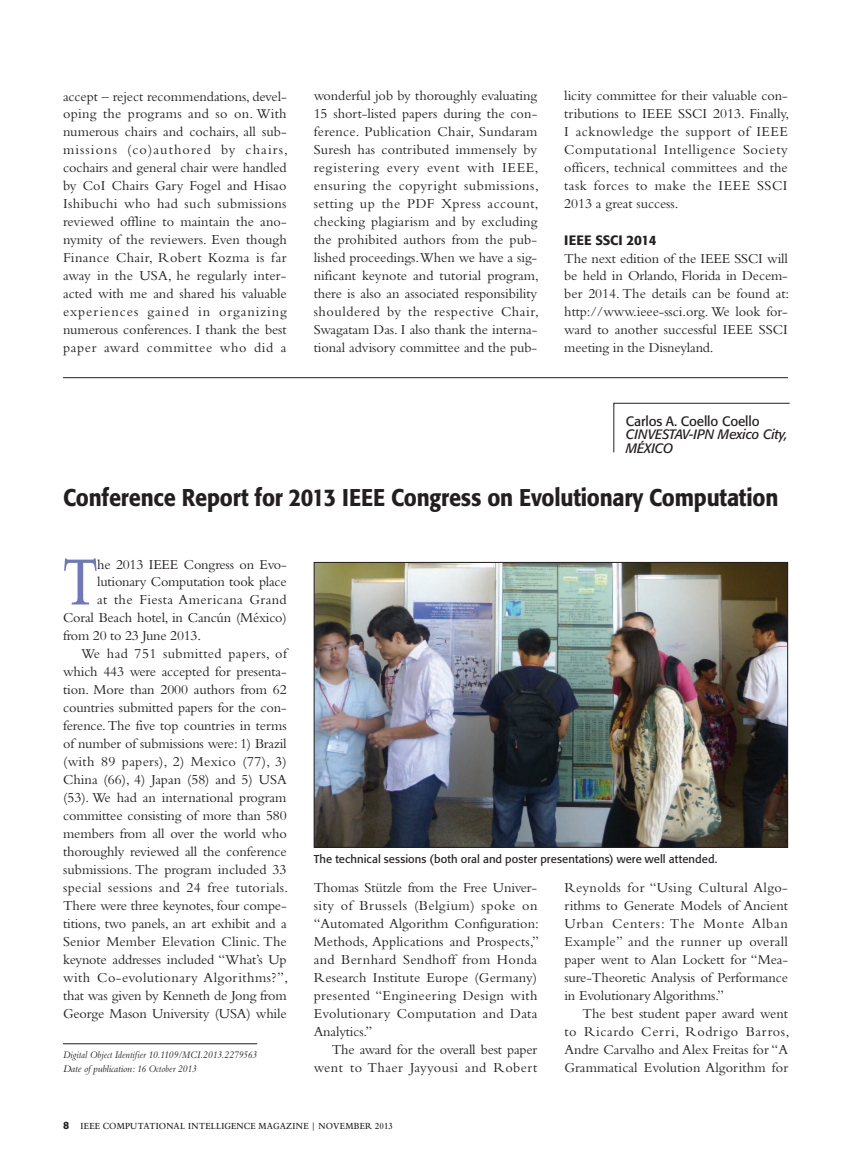
<style>
.page{position:relative;width:851px;height:1161px;background:#fff}
.page>*{position:absolute;margin:0;border:0;box-sizing:border-box;transform-origin:0 0}
.t1{font:600 72.15px "Bembo Std";color:#6e78ba;scale:.7 1}
.t2{font:500 24px "Formata";letter-spacing:-.01em;color:#231f20;scale:.9 1}
.t3{font:14.25px/18px "Bembo Std";letter-spacing:-.005em;color:#231f20;text-align:justify}
.t4{font:14.25px "Bembo Std";letter-spacing:.025em;color:#231f20}
.t5{font:14.25px "Bembo Std";letter-spacing:.03em;color:#231f20}
.t6{font:14.25px "Bembo Std";letter-spacing:.02em;color:#231f20}
.t7{font:italic 13.5px/13.5px "Formata";letter-spacing:-.01em;color:#231f20}
.t8{font:13.5px "Formata";letter-spacing:-.01em;color:#231f20}
.t9{font:500 13.5px "Formata";letter-spacing:-.02em;color:#231f20}
.t10{font:11.25px "Formata";letter-spacing:.01em;color:#231f20}
.t11{font:italic 10.5px/14.9px "Bembo Std";color:#231f20;scale:.9 1}
.t12{font:600 9.75px "Bembo Std";letter-spacing:.025em;color:#231f20;scale:.9 1}
.s1{font-family:"Formata";font-weight:500;font-size:10.5px}
</style>
<div class="page">
<hr style="left:63px;top:377px;width:725px;height:1px;background:#231f20">
<svg style="left:613px;top:403px;width:177px;height:50px"></svg>
<hr style="left:63px;top:1043px;width:194px;height:1px;background:#231f20">
<img style="left:316px;top:564px;width:470px;height:282px">
<div style="left:314px;top:562px;width:474px;height:286px;border:1px solid #231f20"></div>
<p class="t3" style="left:63px;top:87px;width:226px">accept – reject recommendations, devel&shy;oping the programs and so on. With numerous chairs and cochairs, all sub&shy;missions (co)authored by chairs, cochairs and general chair were handled by CoI Chairs Gary Fogel and Hisao Ishibuchi who had such submissions reviewed offline to maintain the ano&shy;nymity of the reviewers. Even though Finance Chair, Robert Kozma is far away in the USA, he regularly inter&shy;acted with me and shared his valuable experiences gained in organizing numerous conferences. I thank the best paper award committee who did a</p>
<p class="t3" style="left:314px;top:87px;width:227px;text-align:left">wonderful job by thoroughly evaluating 15 short-listed papers during the con&shy;ference. Publication Chair, Sundaram Suresh has contributed immensely by registering every event with IEEE, ensuring the copyright submissions, setting up the PDF Xpress account, checking plagiarism and by excluding the prohibited authors from the pub&shy;lished proceedings.When we have a sig&shy;nificant keynote and tutorial program, there is also an associated responsibility shouldered by the respective Chair, Swagatam Das. I also thank the interna&shy;tional advisory committee and the pub-</p>
<p class="t3" style="left:564px;top:87px;width:226px">licity committee for their valuable con&shy;tributions to IEEE SSCI 2013. Finally, I acknowledge the support of IEEE Computational Intelligence Society officers, technical committees and the task forces to make the IEEE SSCI 2013 a great success.</p>
<p class="t9" style="left:564px;top:231px;width:94px">IEEE SSCI 2014</p>
<p class="t3" style="left:564px;top:249px;width:226px">The next edition of the IEEE SSCI will be held in Orlando, Florida in Decem&shy;ber 2014. The details can be found at: http://www.ieee-ssci.org. We look for&shy;ward to another successful IEEE SSCI meeting in the Disneyland.</p>
<p class="t8" style="left:626px;top:413px;width:135px">Carlos A. Coello Coello</p>
<p class="t7" style="left:626px;top:428px;width:163px">CINVESTAV-IPN Mexico City,<br>MÉXICO</p>
<h2 class="t2" style="left:63px;top:483px;width:796px">Conference Report for 2013 IEEE Congress on Evolutionary Computation</h2>
<h1 class="t1" style="left:63px;top:542px;width:48px">T</h1>
<p class="t3" style="left:97px;top:555px;width:191px">he 2013 IEEE Congress on Evo-</p>
<p class="t3" style="left:97px;top:573px;width:191px">lutionary Computation took place</p>
<p class="t4" style="left:97px;top:592px;width:191px">at the Fiesta Americana Grand</p>
<p class="t3" style="left:63px;top:609px;width:225px">Coral Beach hotel, in Cancún (México)</p>
<p class="t3" style="left:63px;top:627px;width:139px">from 20 to 23 June 2013.</p>
<p class="t4" style="left:81px;top:646px;width:207px">We had 751 submitted papers, of</p>
<p class="t3" style="left:63px;top:663px;width:225px">which 443 were accepted for presenta-</p>
<p class="t3" style="left:63px;top:681px;width:225px">tion. More than 2000 authors from 62</p>
<p class="t3" style="left:63px;top:699px;width:225px">countries submitted papers for the con-</p>
<p class="t3" style="left:63px;top:717px;width:225px">ference. The five top countries in terms</p>
<p class="t3" style="left:63px;top:735px;width:225px">of number of submissions were: 1) Brazil</p>
<p class="t6" style="left:63px;top:754px;width:225px">(with 89 papers), 2) Mexico (77), 3)</p>
<p class="t3" style="left:63px;top:771px;width:225px">China (66), 4) Japan (58) and 5) USA</p>
<p class="t3" style="left:63px;top:789px;width:225px">(53). We had an international program</p>
<p class="t3" style="left:63px;top:807px;width:225px">committee consisting of more than 580</p>
<p class="t3" style="left:63px;top:825px;width:225px">members from all over the world who</p>
<p class="t3" style="left:63px;top:843px;width:225px">thoroughly reviewed all the conference</p>
<p class="t3" style="left:63px;top:861px;width:225px">submissions. The program included 33</p>
<p class="t4" style="left:63px;top:880px;width:226px">special sessions and 24 free tutorials.</p>
<p class="t3" style="left:63px;top:897px;width:225px">There were three keynotes, four compe-</p>
<p class="t3" style="left:63px;top:915px;width:225px">titions, two panels, an art exhibit and a</p>
<p class="t3" style="left:63px;top:933px;width:225px">Senior Member Elevation Clinic. The</p>
<p class="t3" style="left:63px;top:951px;width:225px">keynote addresses included “What’s Up</p>
<p class="t5" style="left:63px;top:970px;width:226px">with Co-evolutionary Algorithms?”,</p>
<p class="t3" style="left:63px;top:987px;width:225px">that was given by Kenneth de Jong from</p>
<p class="t3" style="left:63px;top:1005px;width:225px">George Mason University (USA) while</p>
<p class="t11" style="left:63px;top:1047px;width:217px">Digital Object Identifier 10.1109/MCI.2013.2279563<br>Date of publication: 16 October 2013</p>
<p class="t10" style="left:314px;top:852px;width:405px">The technical sessions (both oral and poster presentations) were well attended.</p>
<p class="t3" style="left:314px;top:879px;width:227px">Thomas Stützle from the Free Univer&shy;sity of Brussels (Belgium) spoke on “Automated Algorithm Configuration:<br>Methods, Applications and Prospects,” and Bernhard Sendhoff from Honda Research Institute Europe (Germany) presented “Engineering Design with Evolutionary Computation and Data Analytics.”</p>
<p class="t3" style="left:314px;top:1041px;width:225px;text-align:right">The award for the overall best paper went to Thaer Jayyousi and Robert</p>
<p class="t3" style="left:564px;top:879px;width:225px">Reynolds for “Using Cultural Algo&shy;rithms to Generate Models of Ancient Urban Centers: The Monte Alban Example” and the runner up overall paper went to Alan Lockett for “Mea&shy;sure-Theoretic Analysis of Performance in Evolutionary Algorithms.”</p>
<p class="t3" style="left:564px;top:1005px;width:226px;text-indent:18px">The best student paper award went to Ricardo Cerri, Rodrigo Barros, Andre Carvalho and Alex Freitas for “A Grammatical Evolution Algorithm for</p>
<p class="t12" style="left:63px;top:1121px;width:368px"><span class="s1">8</span> IEEE COMPUTATIONAL INTELLIGENCE MAGAZINE | NOVEMBER 2013</p>
</div>
